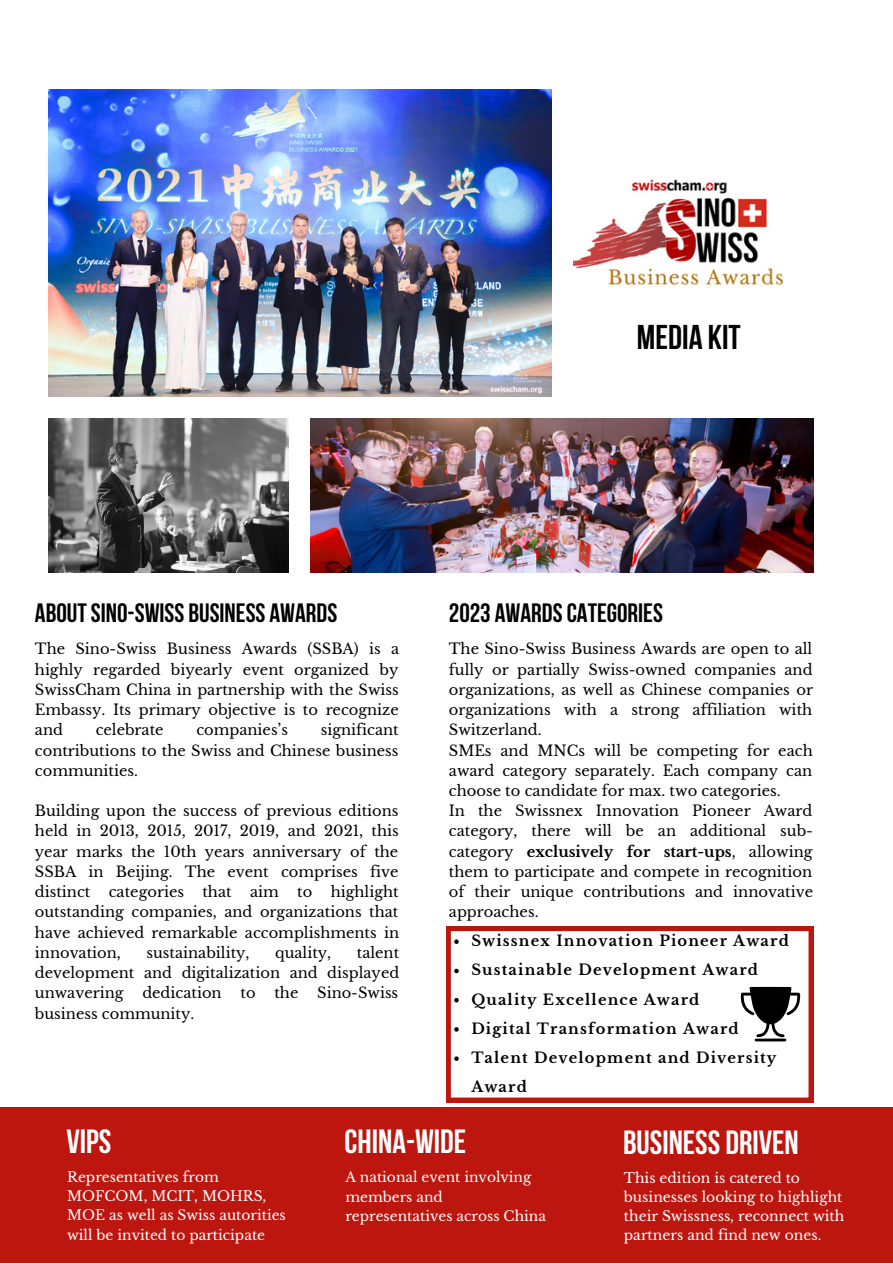
<style>
.page{position:relative;width:893px;height:1264px;background:#fff}
.page>*{position:absolute;margin:0;border:0;box-sizing:border-box;transform-origin:0 0}
.t1{font:700 34.2px "Bebas Neue";color:#000}
.t2{font:700 33.45px "Bebas Neue";color:#fff}
.t3{font:700 33.3px "Bebas Neue";color:#fff}
.t4{font:700 26.4px "Bebas Neue";color:#000}
.t5{font:14.7px/20.2px "Libre Baskerville";color:#000;text-align:justify}
.t6{font:700 14.7px/29.2px "Libre Baskerville";letter-spacing:.08em;color:#000}
.t7{font:13.95px/18.9px "Libre Baskerville";color:#fff}
.t8{font:13.8px/19px "Libre Baskerville";color:#fff}
.s1{font-weight:700}
</style>
<div class="page">
<img style="left:48px;top:89px;width:503px;height:307px">
<img style="left:310px;top:419px;width:503px;height:154px">
<img style="left:48px;top:419px;width:240px;height:154px">
<img style="left:573px;top:179px;width:210px;height:107px">
<div style="left:0;top:1107px;width:892px;height:155px;background:#bc160f"></div>
<svg style="left:446px;top:926px;width:367px;height:176px"></svg>
<svg style="left:454px;top:939px;width:4px;height:4px"></svg>
<svg style="left:454px;top:968px;width:4px;height:5px"></svg>
<svg style="left:454px;top:997px;width:4px;height:5px"></svg>
<svg style="left:454px;top:1027px;width:4px;height:4px"></svg>
<svg style="left:454px;top:1056px;width:4px;height:4px"></svg>
<svg style="left:740px;top:986px;width:60px;height:55px"></svg>
<p class="t1" style="left:637px;top:323px;width:105px">MEDIA KIT</p>
<p class="t4" style="left:35px;top:602px;width:304px">ABOUTSINO-SWISS BUSINESS AWARDS</p>
<p class="t5" style="left:35px;top:639px;width:366px">The Sino-Swiss Business Awards (SSBA) is a highly regarded biyearly event organized by SwissCham China in partnership with the Swiss Embassy. Its primary objective is to recognize and</p>
<p class="t5" style="left:35px;top:720px;width:365px;text-indent:286px">significant contributions to the Swiss and Chinese business communities.</p>
<p class="t5" style="left:35px;top:801px;width:365px">Building upon the success of previous editions held in 2013, 2015, 2017, 2019, and 2021, this year marks the 10th years anniversary of the SSBA in Beijing. The event comprises five distinct</p>
<p class="t5" style="left:96px;top:720px;width:69px">celebrate</p>
<p class="t5" style="left:196px;top:720px;width:93px">companies’s</p>
<p class="t5" style="left:35px;top:882px;width:366px;text-indent:296px">highlight outstanding companies, and organizations that have achieved remarkable accomplishments in innovation,</p>
<p class="t5" style="left:109px;top:882px;width:77px">categories</p>
<p class="t5" style="left:202px;top:882px;width:31px">that</p>
<p class="t5" style="left:250px;top:882px;width:30px">aim</p>
<p class="t5" style="left:297px;top:882px;width:17px">to</p>
<p class="t5" style="left:35px;top:942px;width:366px;text-indent:322px">talent development and digitalization and displayed unwavering</p>
<p class="t5" style="left:146px;top:942px;width:105px">sustainability,</p>
<p class="t5" style="left:275px;top:942px;width:58px">quality,</p>
<p class="t5" style="left:142px;top:983px;width:81px">dedication</p>
<p class="t5" style="left:240px;top:983px;width:17px">to</p>
<p class="t5" style="left:274px;top:983px;width:25px">the</p>
<p class="t5" style="left:317px;top:983px;width:83px">Sino-Swiss</p>
<p class="t5" style="left:35px;top:1003px;width:161px">business community.</p>
<p class="t4" style="left:449px;top:602px;width:215px">2023 AWARDSCATEGORIES</p>
<p class="t5" style="left:449px;top:639px;width:366px">The Sino-Swiss Business Awards are open to all fully or partially Swiss-owned companies and organizations, as well as Chinese companies or organizations with a strong affiliation with Switzerland.</p>
<p class="t5" style="left:449px;top:740px;width:365px">SMEs and MNCs will be competing for each award category separately. Each company can choose to candidate for max. two categories.</p>
<p class="t5" style="left:449px;top:801px;width:365px">In the Swissnex Innovation Pioneer Award category, there will be an additional sub&shy;category <span class="s1">exclusively for start-ups</span>, allowing them to participate and compete in recognition of their unique contributions and innovative approaches.</p>
<p class="t6" style="left:471px;top:926px;width:319px">Swissnex Innovation Pioneer Award</p>
<p class="t6" style="left:471px;top:955px;width:288px">Sustainable Development Award</p>
<p class="t6" style="left:471px;top:984px;width:230px">Quality Excellence Award</p>
<p class="t6" style="left:471px;top:1014px;width:269px">Digital Transformation Award</p>
<p class="t6" style="left:471px;top:1043px;width:306px">Talent Development and Diversity<br>Award</p>
<p class="t2" style="left:66px;top:1127px;width:46px">VIPS</p>
<p class="t8" style="left:67px;top:1167px;width:220px">Representatives from<br>MOFCOM, MCIT, MOHRS,<br>MOE as well as Swiss autorities will be invited to participate</p>
<p class="t2" style="left:344px;top:1127px;width:123px">CHINA-WIDE</p>
<p class="t8" style="left:345px;top:1168px;width:202px">A national event involving members and representatives across China</p>
<p class="t3" style="left:623px;top:1128px;width:177px">BUSINESS DRIVEN</p>
<p class="t7" style="left:624px;top:1168px;width:222px">This edition is catered to businesses looking to highlight their Swissness, reconnect with partners and find new ones.</p>
</div>
